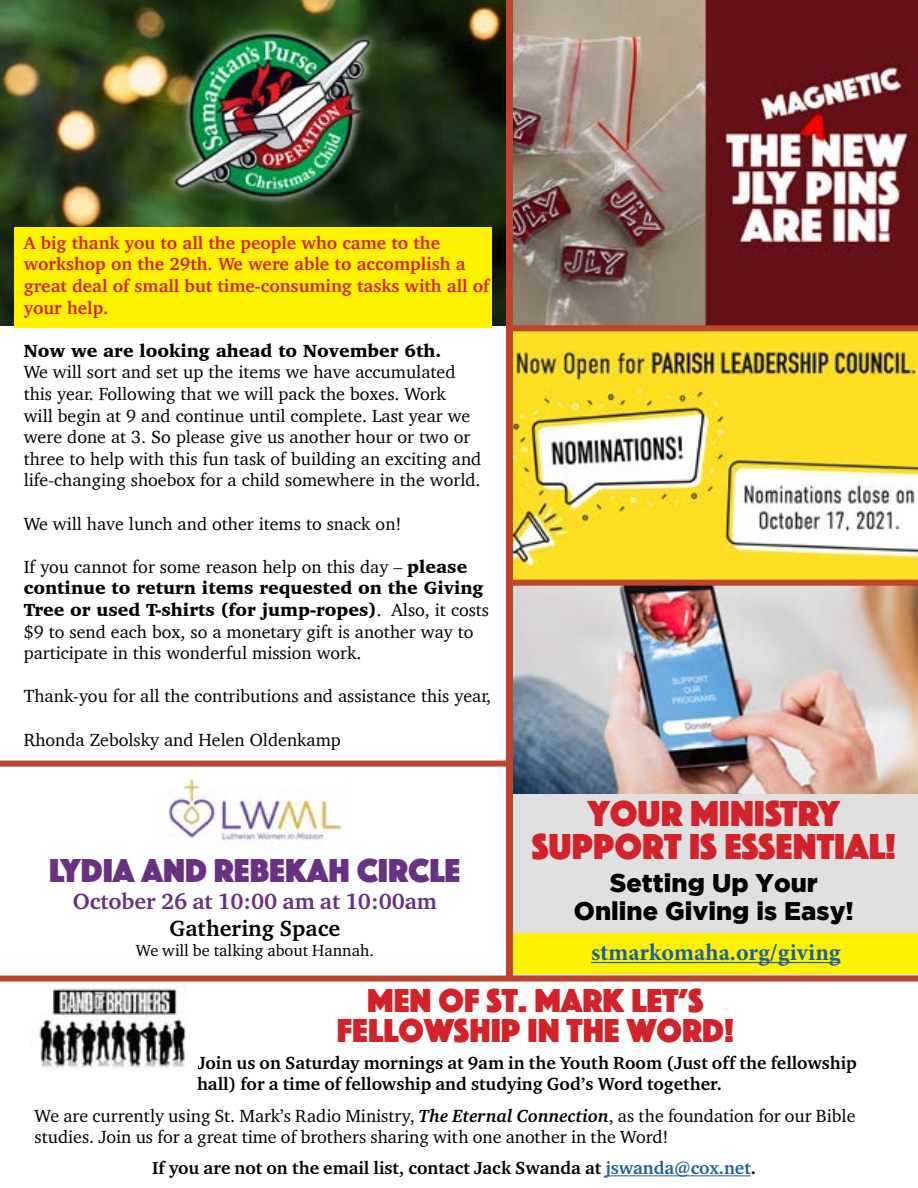
<style>
.page{position:relative;width:918px;height:1188px;background:#fff}
.page>*{position:absolute;margin:0;border:0;box-sizing:border-box;transform-origin:0 0}
.t1{font:37.5px/33px "Phosphate Solid";color:#d2232a;text-align:center}
.t2{font:34.5px/30px "Phosphate Solid";color:#d2232a;text-align:center}
.t3{font:34.5px "Phosphate Solid";color:#673282}
.t4{font:900 25.5px/28.5px "Gotham";color:#000;text-align:center}
.t5{font:700 24px "Minion Pro";color:#215e9e}
.t6{font:700 22.5px "Charter ITC";color:#673282}
.t7{font:700 22.5px "Charter ITC";color:#000}
.t8{font:18px/21.6px "Charter";color:#000}
.t9{font:700 18px/21px "Charter ITC";color:#000}
.t10{font:18px/21px "Charter ITC";color:#000}
.t11{font:700 18px/21.6px "Charter";color:#d2232a}
.t12{font:900 18px "Charter";color:#000}
.t13{font:16.5px "Charter ITC";color:#000}
.s1{font-weight:900}
.s2{font-weight:700;font-style:italic}
.s3{color:#215e9e}
</style>
<div class="page">
<img style="left:0;top:0;width:507px;height:325px">
<img style="left:513px;top:331px;width:405px;height:249px">
<div style="left:510px;top:586px;width:408px;height:393px;background:#e0e0e0"></div>
<img style="left:514px;top:586px;width:404px;height:207px">
<div style="left:510px;top:933px;width:408px;height:41px;background:#fff200"></div>
<img style="left:161px;top:775px;width:188px;height:74px">
<div style="left:14px;top:227px;width:477px;height:100px;background:#fff200"></div>
<hr style="left:605px;top:1175px;width:146px;height:1px;background:#215e9e">
<img style="left:30px;top:975px;width:167px;height:95px">
<div style="left:0;top:976px;width:918px;height:6px;background:#bd432b"></div>
<div style="left:507px;top:580px;width:411px;height:6px;background:#bd432b"></div>
<div style="left:0;top:761px;width:507px;height:6px;background:#bd432b"></div>
<img style="left:160px;top:24px;width:220px;height:184px">
<div style="left:507px;top:0;width:6px;height:979px;background:#bd432b"></div>
<img style="left:513px;top:0;width:405px;height:325px">
<div style="left:507px;top:325px;width:411px;height:6px;background:#bd432b"></div>
<hr style="left:591px;top:962px;width:250px;height:1px;background:#215e9e">
<p class="t11" style="left:24px;top:232px;width:467px">A big thank you to all the people who came to the workshop on the 29th. We were able to accomplish a great deal of small but time-consuming tasks with all of your help.</p>
<p class="t12" style="left:24px;top:339px;width:419px">Now we are looking ahead to November 6th.</p>
<p class="t8" style="left:24px;top:361px;width:459px">We will sort and set up the items we have accumulated this year. Following that we will pack the boxes. Work<br>will begin at 9 and continue until complete. Last year we were done at 3. So please give us another hour or two or three to help with this fun task of building an exciting and life-changing shoebox for a child somewhere in the world.</p>
<p class="t8" style="left:24px;top:512px;width:379px">We will have lunch and other items to snack on!</p>
<p class="t8" style="left:24px;top:556px;width:467px">If you cannot for some reason help on this day – <span class="s1">please continue to return items requested on the Giving Tree or used T-shirts (for jump-ropes)</span>. Also, it costs $9 to send each box, so a monetary gift is another way to participate in this wonderful mission work.</p>
<p class="t8" style="left:24px;top:685px;width:469px">Thank-you for all the contributions and assistance this year,</p>
<p class="t8" style="left:24px;top:728px;width:319px">Rhonda Zebolsky and Helen Oldenkamp</p>
<h1 class="t1" style="left:532px;top:795px;width:366px">YOUR MINISTRY<br>SUPPORT IS ESSENTIAL!</h1>
<h3 class="t4" style="left:574px;top:868px;width:282px">Setting Up Your<br>Online Giving is Easy!</h3>
<h2 class="t3" style="left:49px;top:846px;width:413px">LYDIA AND REBEKAH CIRCLE</h2>
<p class="t6" style="left:73px;top:887px;width:366px">October 26 at 10:00 am at 10:00am</p>
<p class="t7" style="left:170px;top:914px;width:172px">Gathering Space</p>
<p class="t13" style="left:136px;top:940px;width:240px">We will be talking about Hannah.</p>
<h3 class="t5" style="left:591px;top:938px;width:251px">stmarkomaha.org/giving</h3>
<h2 class="t2" style="left:337px;top:984px;width:399px">MEN OF ST. MARK LET’S<br>FELLOWSHIP IN THE WORD!</h2>
<p class="t9" style="left:197px;top:1053px;width:661px">Join us on Saturday mornings at 9am in the Youth Room (Just off the fellowship hall) for a time of fellowship and studying God’s Word together.</p>
<p class="t10" style="left:35px;top:1105px;width:822px">We are currently using St. Mark’s Radio Ministry, <span class="s2">The Eternal Connection</span>, as the foundation for our Bible studies. Join us for a great time of brothers sharing with one another in the Word!</p>
<p class="t9" style="left:152px;top:1158px;width:605px">If you are not on the email list, contact Jack Swanda at <span class="s3">jswanda@cox.net</span>.</p>
</div>
